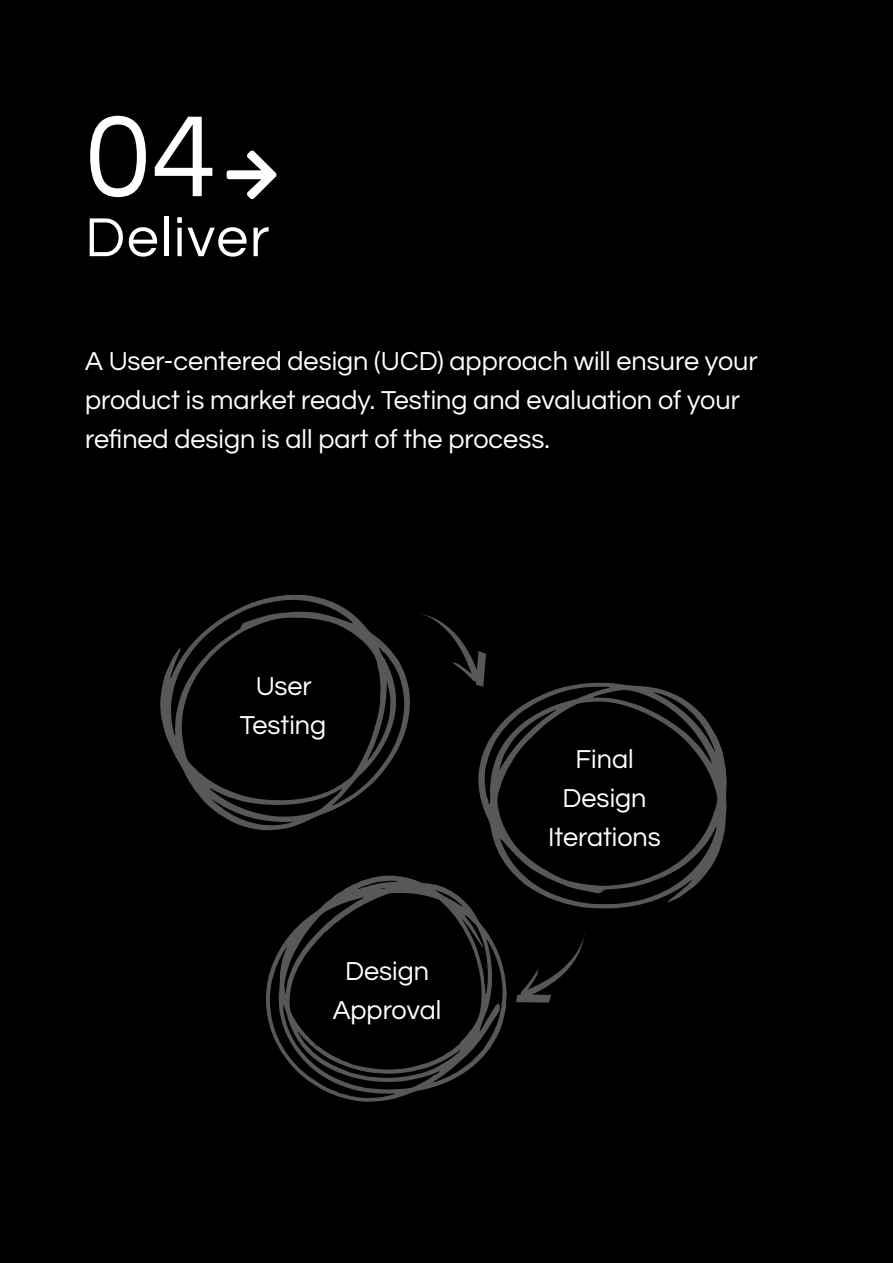
<style>
.page{position:relative;width:893px;height:1263px;background:#000}
.page>*{position:absolute;margin:0;border:0;box-sizing:border-box;transform-origin:0 0}
.t1{font:120px "Questrial";color:#fff}
.t2{font:57px "Questrial";letter-spacing:.03em;color:#fff}
.t3{font:27px/39px "Questrial";color:#fff;text-align:center}
</style>
<div class="page">
<svg style="left:420px;top:613px;width:66px;height:73px"></svg>
<svg style="left:516px;top:934px;width:69px;height:69px"></svg>
<svg style="left:478px;top:683px;width:249px;height:226px"></svg>
<svg style="left:266px;top:875px;width:241px;height:227px"></svg>
<svg style="left:160px;top:595px;width:250px;height:236px"></svg>
<h1 class="t1" style="left:85px;top:98px;width:133px">04</h1>
<h2 class="t2" style="left:85px;top:209px;width:186px">Deliver</h2>
<p class="t3" style="left:85px;top:342px;width:674px;text-align:left">A User-centered design (UCD) approach will ensure your product is market ready. Testing and evaluation of your refined design is all part of the process.</p>
<p class="t3" style="left:240px;top:667px;width:88px">User<br>Testing</p>
<p class="t3" style="left:333px;top:952px;width:110px">Design<br>Approval</p>
<p class="t3" style="left:548px;top:740px;width:114px">Final<br>Design<br>Iterations</p>
</div>
